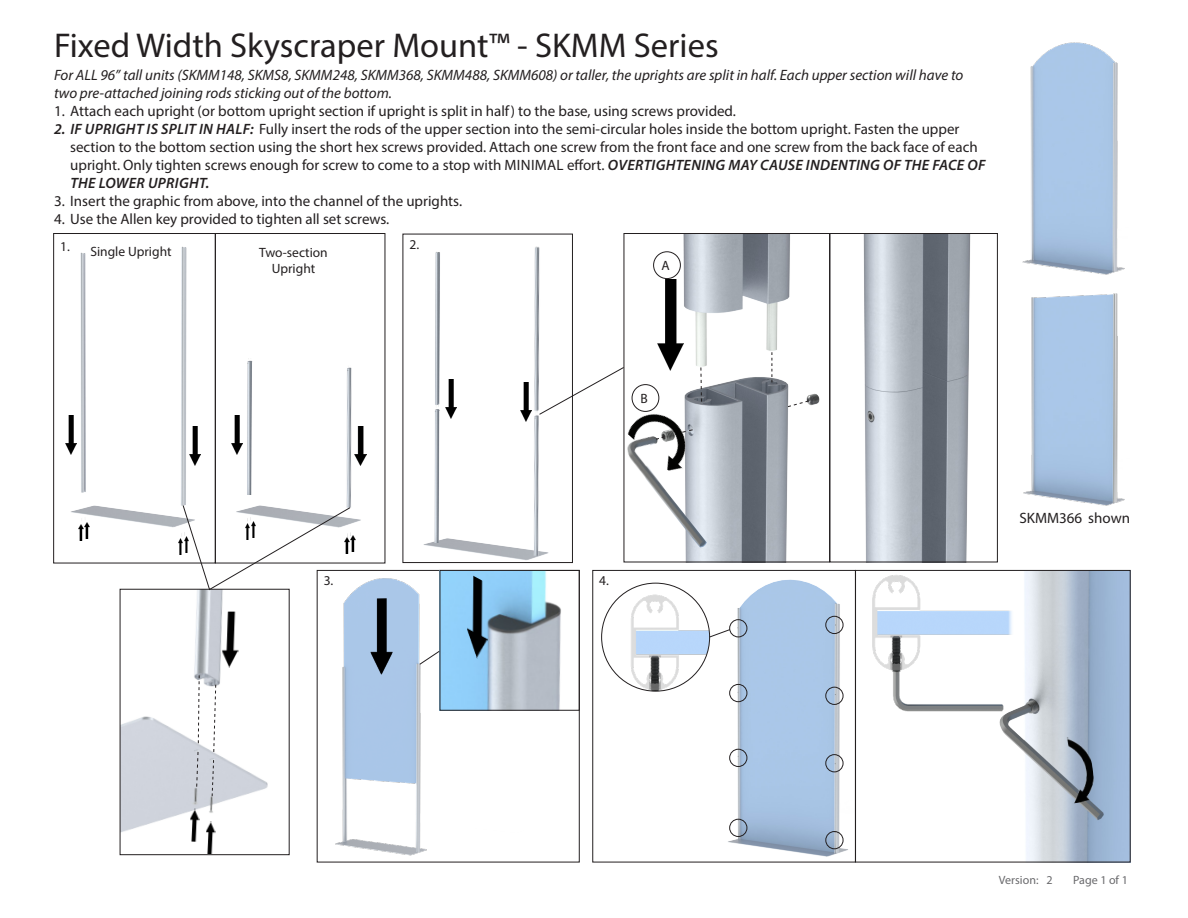
<style>
.page{position:relative;width:1188px;height:918px;background:#fff}
.page>*{position:absolute;margin:0;border:0;box-sizing:border-box;transform-origin:0 0}
.Product_Title{font:34.5px "Myriad Pro";color:#231f20}
.t1{font:15px/18px "Myriad Pro";color:#231f20}
.Bullet___Number_Alig{font:italic 15px/18px "Myriad Pro";color:#231f20}
.Step_Text{font:13.5px/16.2px "Myriad Pro";color:#231f20;text-align:center}
.Step_Number{font:13.5px "Myriad Pro";color:#231f20}
.t2{font:12px "Myriad Pro";color:#69696c}
.s1{font-weight:600;font-style:italic}
</style>
<div class="page">
<img style="left:631px;top:235px;width:340px;height:325px">
<div style="left:624px;top:233px;width:206px;height:329px;border:1px solid #231f20"></div>
<div style="left:830px;top:233px;width:168px;height:329px;border:1px solid #231f20"></div>
<img style="left:624px;top:436px;width:83px;height:112px">
<svg style="left:787px;top:400px;width:22px;height:8px"></svg>
<svg style="left:772px;top:352px;width:1px;height:30px"></svg>
<svg style="left:700px;top:367px;width:2px;height:31px"></svg>
<div style="left:653px;top:252px;width:28px;height:27px;border:1px solid #231f20;border-radius:50%"></div>
<div style="left:632px;top:384px;width:27px;height:28px;border:1px solid #231f20;border-radius:50%"></div>
<img style="left:657px;top:280px;width:27px;height:91px">
<img style="left:624px;top:398px;width:82px;height:81px">
<img style="left:1023px;top:293px;width:102px;height:213px">
<img style="left:1022px;top:42px;width:103px;height:233px">
<img style="left:351px;top:518px;width:10px;height:23px">
<img style="left:423px;top:539px;width:116px;height:21px">
<img style="left:346px;top:367px;width:21px;height:138px">
<img style="left:513px;top:246px;width:36px;height:310px">
<img style="left:234px;top:360px;width:19px;height:135px">
<img style="left:423px;top:252px;width:28px;height:291px">
<div style="left:215px;top:233px;width:170px;height:330px;border:1px solid #231f20"></div>
<div style="left:403px;top:234px;width:170px;height:329px;border:1px solid #231f20"></div>
<img style="left:68px;top:246px;width:119px;height:309px">
<div style="left:53px;top:233px;width:162px;height:330px;border:1px solid #231f20"></div>
<img style="left:601px;top:572px;width:527px;height:288px">
<div style="left:593px;top:570px;width:263px;height:292px;border:1px solid #231f20"></div>
<img style="left:602px;top:583px;width:108px;height:108px;border-radius:54px">
<img style="left:865px;top:575px;width:148px;height:141px">
<img style="left:335px;top:572px;width:242px;height:284px">
<img style="left:122px;top:591px;width:146px;height:241px">
<div style="left:120px;top:589px;width:169px;height:266px;border:1px solid #231f20"></div>
<img style="left:442px;top:572px;width:135px;height:136px">
<svg style="left:419px;top:650px;width:21px;height:15px"></svg>
<svg style="left:709px;top:629px;width:21px;height:9px"></svg>
<div style="left:826px;top:616px;width:17px;height:18px;border:1px solid #231f20;border-radius:50%"></div>
<div style="left:729px;top:619px;width:18px;height:18px;border:1px solid #231f20;border-radius:50%"></div>
<div style="left:826px;top:687px;width:17px;height:18px;border:1px solid #231f20;border-radius:50%"></div>
<div style="left:729px;top:684px;width:18px;height:18px;border:1px solid #231f20;border-radius:50%"></div>
<div style="left:826px;top:754px;width:17px;height:18px;border:1px solid #231f20;border-radius:50%"></div>
<div style="left:729px;top:749px;width:18px;height:18px;border:1px solid #231f20;border-radius:50%"></div>
<div style="left:826px;top:831px;width:17px;height:18px;border:1px solid #231f20;border-radius:50%"></div>
<div style="left:729px;top:819px;width:18px;height:18px;border:1px solid #231f20;border-radius:50%"></div>
<svg style="left:539px;top:366px;width:86px;height:49px"></svg>
<svg style="left:182px;top:505px;width:169px;height:86px"></svg>
<img style="left:1064px;top:734px;width:33px;height:70px">
<img style="left:370px;top:598px;width:23px;height:77px">
<img style="left:467px;top:573px;width:21px;height:91px">
<img style="left:189px;top:426px;width:12px;height:40px">
<img style="left:355px;top:426px;width:11px;height:40px">
<img style="left:520px;top:383px;width:12px;height:39px">
<img style="left:79px;top:524px;width:4px;height:16px">
<img style="left:245px;top:524px;width:5px;height:15px">
<img style="left:178px;top:539px;width:5px;height:15px">
<img style="left:345px;top:538px;width:4px;height:15px">
<img style="left:85px;top:522px;width:4px;height:16px">
<img style="left:251px;top:521px;width:5px;height:16px">
<img style="left:184px;top:536px;width:5px;height:16px">
<img style="left:351px;top:535px;width:4px;height:16px">
<img style="left:205px;top:821px;width:11px;height:33px">
<img style="left:65px;top:416px;width:12px;height:39px">
<img style="left:231px;top:416px;width:11px;height:39px">
<img style="left:446px;top:379px;width:11px;height:40px">
<img style="left:221px;top:612px;width:19px;height:56px">
<img style="left:189px;top:808px;width:11px;height:34px">
<svg style="left:196px;top:751px;width:3px;height:36px"></svg>
<svg style="left:211px;top:759px;width:3px;height:38px"></svg>
<svg style="left:198px;top:675px;width:2px;height:69px"></svg>
<svg style="left:213px;top:684px;width:4px;height:69px"></svg>
<p class="Product_Title" style="left:54px;top:25px;width:666px">Fixed Width Skyscraper Mount™ - SKMM Series</p>
<p class="Bullet___Number_Alig" style="left:54px;top:66px;width:911px">For ALL 96” tall units (SKMM148, SKMS8, SKMM248, SKMM368, SKMM488, SKMM608) or taller, the uprights are split in half. Each upper section will have to two pre-attached joining rods sticking out of the bottom.</p>
<p class="t1" style="left:54px;top:102px;width:684px">1. Attach each upright (or bottom upright section if upright is split in half) to the base, using screws provided.</p>
<p class="t1" style="left:70px;top:120px;width:917px;text-indent:-16px"><span class="s1">2. IF UPRIGHT IS SPLIT IN HALF:</span> Fully insert the rods of the upper section into the semi-circular holes inside the bottom upright. Fasten the upper section to the bottom section using the short hex screws provided. Attach one screw from the front face and one screw from the back face of each upright. Only tighten screws enough for screw to come to a stop with MINIMAL effort. <span class="s1">OVERTIGHTENING MAY CAUSE INDENTING OF THE FACE OF THE LOWER UPRIGHT.</span></p>
<p class="t1" style="left:54px;top:192px;width:410px">3. Insert the graphic from above, into the channel of the uprights.</p>
<p class="t1" style="left:54px;top:210px;width:337px">4. Use the Allen key provided to tighten all set screws.</p>
<p class="Step_Number" style="left:60px;top:238px;width:11px">1.</p>
<p class="Step_Number" style="left:409px;top:236px;width:11px">2.</p>
<p class="Step_Text" style="left:90px;top:243px;width:83px">Single Upright</p>
<p class="Step_Text" style="left:259px;top:244px;width:70px">Two-section<br>Upright</p>
<p class="Step_Text" style="left:662px;top:257px;width:10px">A</p>
<p class="Step_Number" style="left:324px;top:572px;width:11px">3.</p>
<p class="Step_Text" style="left:641px;top:390px;width:9px">B</p>
<p class="Step_Number" style="left:599px;top:572px;width:11px">4.</p>
<p class="t1" style="left:1020px;top:508px;width:112px">SKMM366 shown</p>
<p class="t2" style="left:999px;top:873px;width:41px">Version:</p>
<p class="t2" style="left:1047px;top:873px;width:8px">2</p>
<p class="t2" style="left:1073px;top:873px;width:56px">Page 1 of 1</p>
</div>
